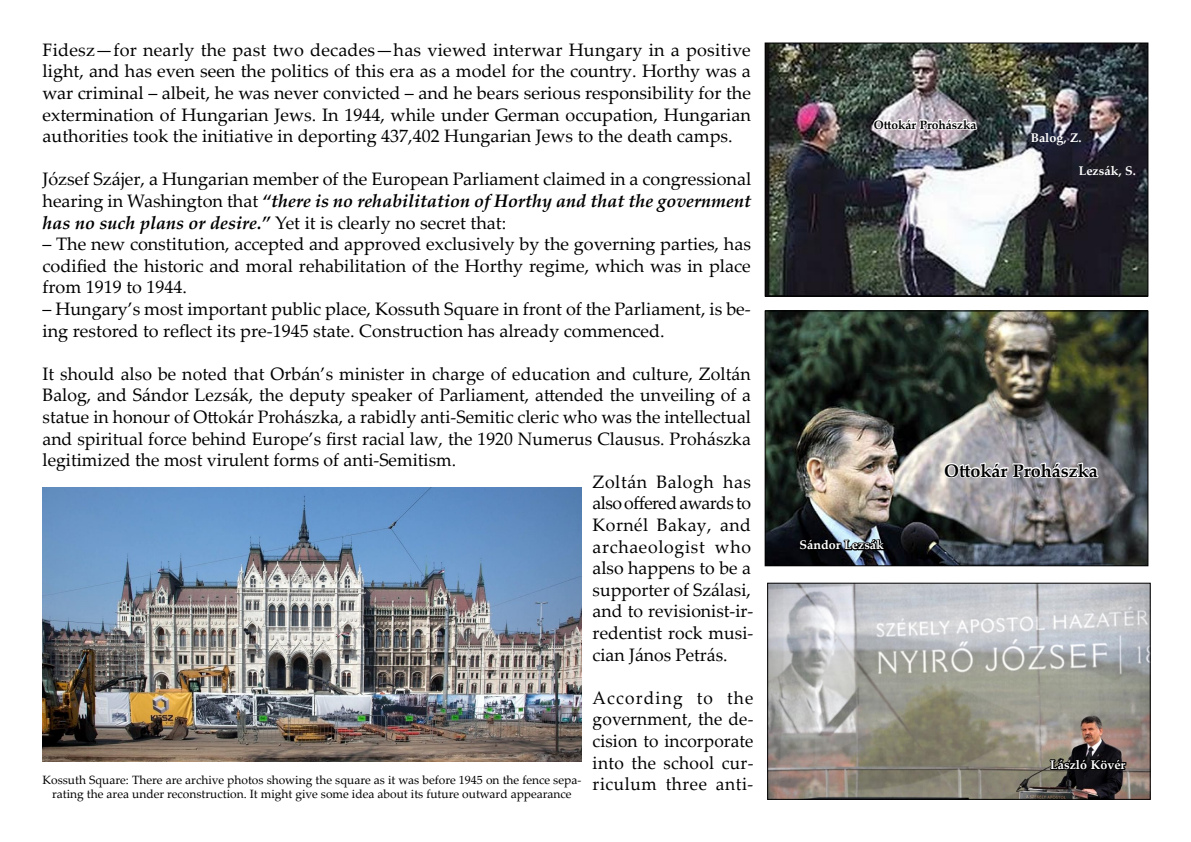
<style>
.page{position:relative;width:1191px;height:842px;background:#fff}
.page>*{position:absolute;margin:0;border:0;box-sizing:border-box;transform-origin:0 0}
.t1{font:18px/21.6px "Palatino Linotype";color:#000;text-align:justify}
.t2{font:18px/21.6px "Palatino Linotype";color:#000;text-align:justify;scale:.96 1}
.t3{font:18px "Palatino Linotype";letter-spacing:-.03em;color:#000}
.t4{font:18px "Palatino Linotype";letter-spacing:.04em;color:#000}
.t5{font:700 18px "Palatino Linotype";color:#000}
.t6{font:18px "Palatino Linotype";letter-spacing:.035em;color:#000}
.t7{font:18px "Palatino Linotype";letter-spacing:.03em;color:#000}
.t8{font:700 12.5px "Palatino Linotype";color:#fff}
.t9{font:12px/14.4px "Palatino Linotype";color:#000;text-align:center}
.t10{font:700 12px "Palatino Linotype";color:#000}
.s1{font-weight:700;font-style:italic}
</style>
<div class="page">
<img style="left:43px;top:487px;width:538px;height:274px">
<img style="left:766px;top:312px;width:380px;height:252px">
<div style="left:764px;top:310px;width:384px;height:256px;border:1px solid #000"></div>
<svg style="left:798px;top:536px;width:88px;height:31px;background:#2d323a"></svg>
<img style="left:943px;top:367px;width:157px;height:216px">
<img style="left:766px;top:45px;width:380px;height:250px">
<div style="left:764px;top:43px;width:384px;height:254px;border:1px solid #000"></div>
<img style="left:872px;top:44px;width:107px;height:87px">
<img style="left:769px;top:585px;width:379px;height:212px">
<div style="left:767px;top:583px;width:383px;height:216px;border:1px solid #000"></div>
<svg style="left:1048px;top:738px;width:79px;height:53px;background:#453e3b"></svg>
<p class="t1" style="left:43px;top:38px;width:710px">Fidesz—for nearly the past two decades—has viewed interwar Hungary in a positive light, and has even seen the politics of this era as a model for the country. Horthy was a war criminal – albeit, he was never convicted – and he bears serious responsibility for the extermination of Hungarian Jews. In 1944, while under German occupation, Hungarian authorities took the initiative in deporting 437,402 Hungarian Jews to the death camps.</p>
<p class="t1" style="left:43px;top:168px;width:710px">József Szájer, a Hungarian member of the European Parliament claimed in a congressional hearing in Washington that <span class="s1">“there is no rehabilitation of Horthy and that the government has no such plans or desire.”</span> Yet it is clearly no secret that:</p>
<p class="t1" style="left:43px;top:232px;width:710px">– The new constitution, accepted and approved exclusively by the governing parties, has codified the historic and moral rehabilitation of the Horthy regime, which was in place from 1919 to 1944.</p>
<p class="t1" style="left:43px;top:297px;width:710px">– Hungary’s most important public place, Kossuth Square in front of the Parliament, is be&shy;ing restored to reflect its pre-1945 state. Construction has already commenced.</p>
<p class="t1" style="left:43px;top:362px;width:710px">It should also be noted that Orbán’s minister in charge of education and culture, Zoltán</p>
<p class="t1" style="left:43px;top:384px;width:710px">Balog, and Sándor Lezsák, the deputy speaker of Parliament, attended the unveiling of a</p>
<p class="t1" style="left:43px;top:405px;width:710px">statue in honour of Ottokár Prohászka, a rabidly anti-Semitic cleric who was the intellectual</p>
<p class="t1" style="left:43px;top:427px;width:710px">and spiritual force behind Europe’s first racial law, the 1920 Numerus Clausus. Prohászka</p>
<p class="t1" style="left:43px;top:448px;width:415px">legitimized the most virulent forms of anti-Semitism.</p>
<p class="t6" style="left:592px;top:469px;width:160px">Zoltán Balogh has</p>
<p class="t3" style="left:592px;top:490px;width:160px">also offered awards to</p>
<p class="t7" style="left:592px;top:512px;width:160px">Kornél Bakay, and</p>
<p class="t4" style="left:592px;top:534px;width:160px">archaeologist who</p>
<p class="t1" style="left:592px;top:556px;width:160px">also happens to be a</p>
<p class="t1" style="left:592px;top:578px;width:160px">supporter of Szálasi,</p>
<p class="t1" style="left:592px;top:600px;width:162px">and to revisionist-ir-</p>
<p class="t1" style="left:592px;top:621px;width:162px">redentist rock musi-</p>
<p class="t1" style="left:592px;top:643px;width:136px">cian János Petrás.</p>
<p class="t2" style="left:592px;top:686px;width:169px">According to the government, the de&shy;cision to incorporate into the school cur&shy;riculum three anti-</p>
<p class="t9" style="left:43px;top:772px;width:540px">Kossuth Square: There are archive photos showing the square as it was before 1945 on the fence sepa&shy;rating the area under reconstruction. It might give some idea about its future outward appearance</p>
<p class="t10" style="left:874px;top:116px;width:104px">Ottokár Prohászka</p>
<p class="t8" style="left:1030px;top:129px;width:52px">Balog, Z.</p>
<p class="t8" style="left:1078px;top:162px;width:59px">Lezsák, S.</p>
<p class="t8" style="left:799px;top:536px;width:86px">Sándor Lezsák</p>
<p class="t5" style="left:944px;top:458px;width:155px">Ottokár Prohászka</p>
<p class="t8" style="left:1050px;top:756px;width:77px">László Kövér</p>
</div>
